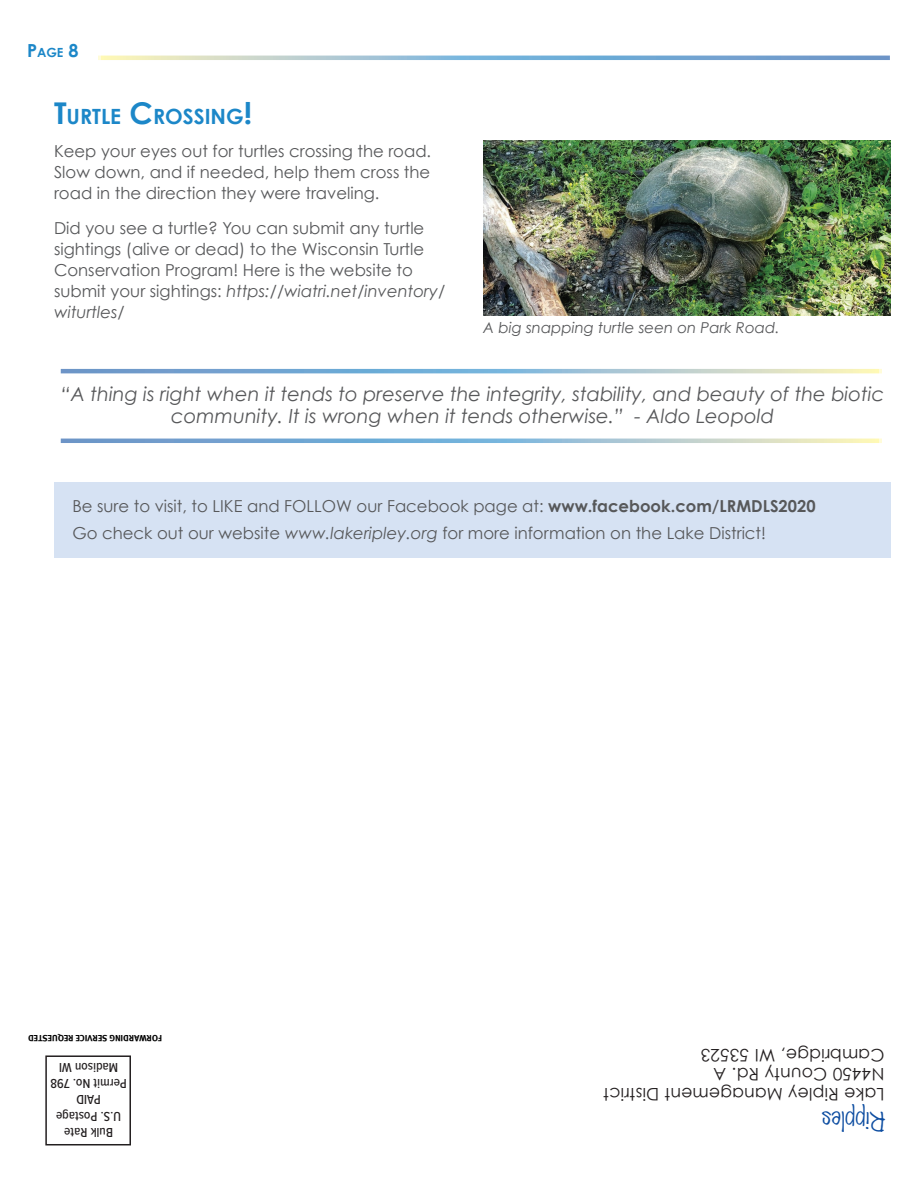
<style>
.page{position:relative;width:918px;height:1188px;background:#fff}
.page>*{position:absolute;margin:0;border:0;box-sizing:border-box;transform-origin:0 0}
.t1{font:300 23.25px "Noteworthy";color:#0d4da1}
.t2{font:700 21px "Century Gothic";color:#1c87c8}
.t3{font:italic 19.5px/22.5px "Century Gothic";color:#57585a;text-align:center}
.t4{font:17.25px/19.5px "Century Gothic";letter-spacing:.01em;color:#231f20}
.t5{font:16.5px/21px "Century Gothic";color:#57585a}
.t6{font:italic 15px "Century Gothic";color:#57585a}
.t7{font:500 13.5px/16.2px "Proxima Nova Cond";color:#231f20;text-align:center}
.t8{font:700 12.6px "Century Gothic";color:#1c87c8}
.t9{font:9px "Meta Bold LF";color:#000}
.s1{font-size:18px}
.s2{font-size:30px}
.s3{font-style:italic}
.s4{font-weight:700}
</style>
<div class="page">
<div style="left:54px;top:482px;width:837px;height:75px;background:#d6e2f3"></div>
<svg style="left:98px;top:56px;width:792px;height:4px;background:#95bacf"></svg>
<img style="left:483px;top:140px;width:408px;height:175px">
<svg style="left:61px;top:369px;width:821px;height:4px;background:#95bacf"></svg>
<svg style="left:61px;top:439px;width:821px;height:4px;background:#95bacf"></svg>
<div style="left:45px;top:1055px;width:86px;height:90px;border:2px solid #231f20"></div>
<p class="t8" style="left:27px;top:44px;width:53px"><span class="s1">P</span>AGE <span class="s1">8</span></p>
<p class="t2" style="left:54px;top:103px;width:200px"><span class="s2">T</span>URTLE <span class="s2">C</span>ROSSING<span class="s2">!</span></p>
<p class="t5" style="left:54px;top:140px;width:379px;text-align:justify">Keep your eyes out for turtles crossing the road.<br>Slow down, and if needed, help them cross the road in the direction they were traveling.</p>
<p class="t5" style="left:54px;top:217px;width:393px">Did you see a turtle? You can submit any turtle sightings (alive or dead) to the Wisconsin Turtle Conservation Program! Here is the website to submit your sightings: <span class="s3">https://wiatri.net/inventory/ witurtles/</span></p>
<p class="t6" style="left:483px;top:319px;width:298px">A big snapping turtle seen on Park Road.</p>
<p class="t3" style="left:61px;top:382px;width:825px">“A thing is right when it tends to preserve the integrity, stability, and beauty of the biotic community. It is wrong when it tends otherwise.” - Aldo Leopold</p>
<p class="t5" style="left:72px;top:492px;width:745px;line-height:27px">Be sure to visit, to LIKE and FOLLOW our Facebook page at: <span class="s4">www.facebook.com/LRMDLS2020<br></span>Go check out our website <span class="s3">www.lakeripley.org</span> for more information on the Lake District!</p>
<p class="t9" style="left:162px;top:1043px;width:135px;rotate:-180deg">FORWARDING SERVICE REQUESTED</p>
<p class="t7" style="left:127px;top:1141px;width:78px;rotate:-180deg">Bulk Rate<br>U.S. Postage<br>PAID<br>Permit No. 798<br>Madison WI</p>
<p class="t4" style="left:884px;top:1104px;width:283px;rotate:-180deg">Lake Ripley Management District<br>N4450 County Rd. A<br>Cambridge, WI 53523</p>
<h1 class="t1" style="left:886px;top:1141px;width:66px;rotate:-180deg">Ripples</h1>
</div>
